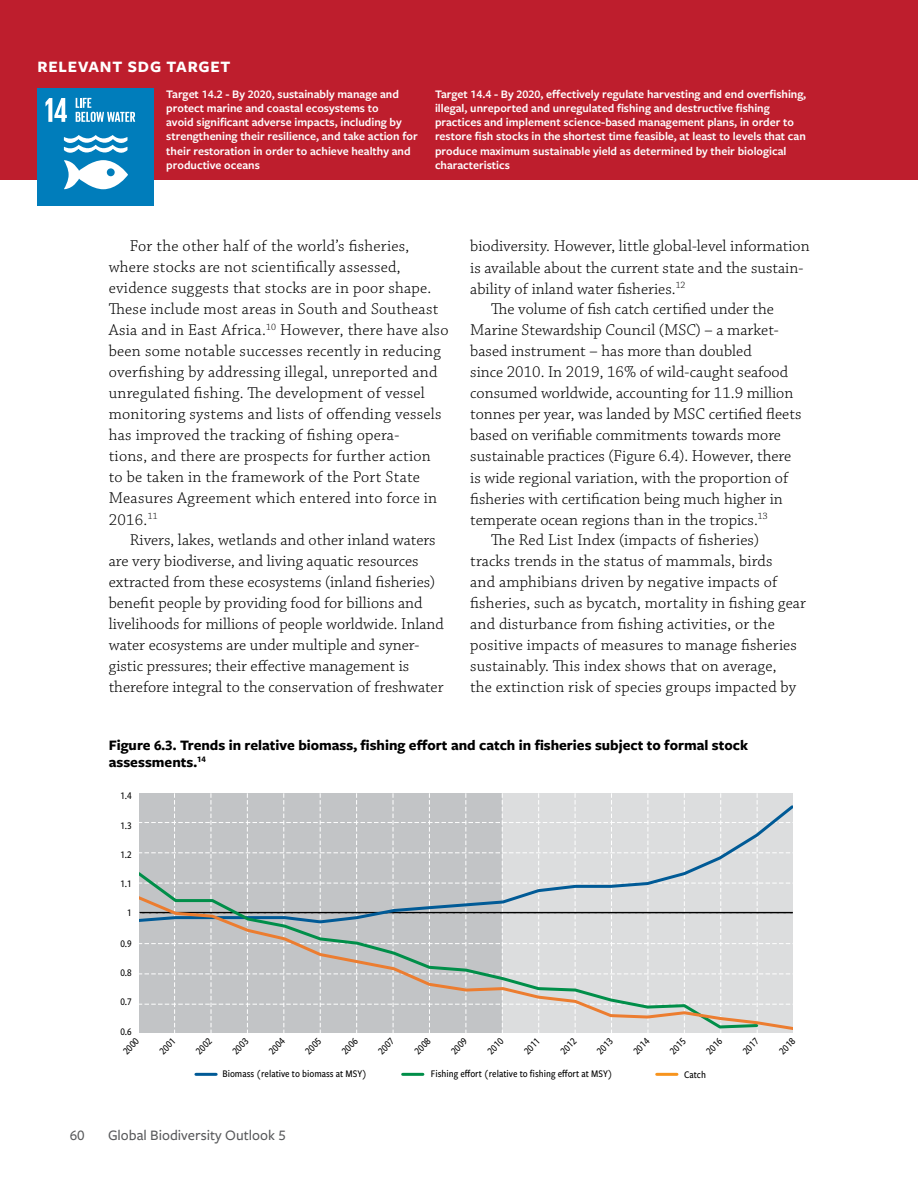
<style>
.page{position:relative;width:918px;height:1188px;background:#fff}
.page>*{position:absolute;margin:0;border:0;box-sizing:border-box;transform-origin:0 0}
.t1{font:300 16.5px/21px "Chaparral Pro";letter-spacing:.005em;color:#000}
.t2{font:700 16.5px "Freight Sans Pro";letter-spacing:.05em;color:#fff}
.t3{font:700 15px/16.5px "Freight Sans Pro";color:#000}
.t4{font:500 15px "Freight Sans Pro";color:#58595b}
.t5{font:600 12px/14.2px "Freight Sans Pro";color:#fff}
.t6{font:500 10.5px "Freight Sans Cnd Pro";color:#000}
</style>
<div class="page">
<div style="left:0;top:0;width:918px;height:180px;background:#be1e2d"></div>
<div style="left:37px;top:89px;width:117px;height:117px;background:#007dbb"></div>
<svg style="left:64px;top:135px;width:64px;height:54px"></svg>
<svg style="left:45px;top:98px;width:22px;height:24px"></svg>
<svg style="left:76px;top:98px;width:59px;height:24px"></svg>
<svg style="left:139px;top:793px;width:654px;height:240px;background:#ced0d1"></svg>
<hr style="left:196px;top:1073px;width:20px;height:3px;background:#005a96">
<hr style="left:403px;top:1073px;width:20px;height:3px;background:#008e49">
<hr style="left:657px;top:1073px;width:20px;height:3px;background:#f7941e">
<svg style="left:139px;top:803px;width:654px;height:91px;background:#cdcfd1"></svg>
<svg style="left:139px;top:869px;width:621px;height:25px;background:#c6cbce"></svg>
<svg style="left:139px;top:894px;width:654px;height:138px;background:#c7cac9"></svg>
<p class="t2" style="left:37px;top:55px;width:195px">RELEVANT SDG TARGET</p>
<p class="t5" style="left:166px;top:86px;width:253px">Target 14.2 - By 2020, sustainably manage and protect marine and coastal ecosystems to<br>avoid significant adverse impacts, including by strengthening their resilience, and take action for their restoration in order to achieve healthy and productive oceans</p>
<p class="t5" style="left:435px;top:86px;width:373px">Target 14.4 - By 2020, effectively regulate harvesting and end overfishing, illegal, unreported and unregulated fishing and destructive fishing practices and implement science-based management plans, in order to restore fish stocks in the shortest time feasible, at least to levels that can produce maximum sustainable yield as determined by their biological characteristics</p>
<p class="t1" style="left:109px;top:236px;width:341px;text-indent:21px">For the other half of the world’s fisheries, where stocks are not scientifically assessed, evidence suggests that stocks are in poor shape.<br>These include most areas in South and Southeast Asia and in East Africa.<sup>10</sup> However, there have also been some notable successes recently in reducing overfishing by addressing illegal, unreported and unregulated fishing. The development of vessel monitoring systems and lists of offending vessels has improved the tracking of fishing opera-<br>tions, and there are prospects for further action to be taken in the framework of the Port State Measures Agreement which entered into force in 2016.<sup>11</sup></p>
<p class="t1" style="left:109px;top:530px;width:337px;text-indent:21px">Rivers, lakes, wetlands and other inland waters are very biodiverse, and living aquatic resources extracted from these ecosystems (inland fisheries) benefit people by providing food for billions and livelihoods for millions of people worldwide. Inland water ecosystems are under multiple and syner&shy;gistic pressures; their effective management is therefore integral to the conservation of freshwater</p>
<p class="t1" style="left:470px;top:237px;width:341px">biodiversity. However, little global-level information</p>
<p class="t1" style="left:470px;top:258px;width:335px">is available about the current state and the sustain-</p>
<p class="t1" style="left:470px;top:279px;width:217px">ability of inland water fisheries.<sup>12</sup></p>
<p class="t1" style="left:491px;top:299px;width:284px">The volume of fish catch certified under the</p>
<p class="t1" style="left:470px;top:320px;width:310px">Marine Stewardship Council (MSC) – a market-</p>
<p class="t1" style="left:470px;top:341px;width:283px">based instrument – has more than doubled</p>
<p class="t1" style="left:470px;top:362px;width:319px">since 2010. In 2019, 16% of wild-caught seafood</p>
<p class="t1" style="left:470px;top:384px;width:325px">consumed worldwide, accounting for 11.9 million</p>
<p class="t1" style="left:470px;top:405px;width:333px">tonnes per year, was landed by MSC certified fleets</p>
<p class="t1" style="left:470px;top:426px;width:312px">based on verifiable commitments towards more</p>
<p class="t1" style="left:470px;top:447px;width:323px">sustainable practices (Figure 6.4). However, there</p>
<p class="t1" style="left:470px;top:468px;width:320px">is wide regional variation, with the proportion of</p>
<p class="t1" style="left:470px;top:489px;width:314px">fisheries with certification being much higher in</p>
<p class="t1" style="left:470px;top:510px;width:299px">temperate ocean regions than in the tropics.<sup>13</sup></p>
<p class="t1" style="left:491px;top:530px;width:270px">The Red List Index (impacts of fisheries)</p>
<p class="t1" style="left:470px;top:551px;width:304px">tracks trends in the status of mammals, birds</p>
<p class="t1" style="left:470px;top:572px;width:309px">and amphibians driven by negative impacts of</p>
<p class="t1" style="left:470px;top:593px;width:337px">fisheries, such as bycatch, mortality in fishing gear</p>
<p class="t1" style="left:470px;top:614px;width:306px">and disturbance from fishing activities, or the</p>
<p class="t1" style="left:470px;top:636px;width:328px">positive impacts of measures to manage fisheries</p>
<p class="t1" style="left:470px;top:657px;width:308px">sustainably. This index shows that on average,</p>
<p class="t1" style="left:470px;top:678px;width:328px">the extinction risk of species groups impacted by</p>
<p class="t3" style="left:109px;top:737px;width:641px">Figure 6.3. Trends in relative biomass, fishing effort and catch in fisheries subject to formal stock assessments.<sup>14</sup></p>
<p class="t6" style="left:120px;top:789px;width:13px">1.4</p>
<p class="t6" style="left:120px;top:818px;width:13px">1.3</p>
<p class="t6" style="left:120px;top:847px;width:13px">1.2</p>
<p class="t6" style="left:120px;top:877px;width:13px">1.1</p>
<p class="t6" style="left:127px;top:906px;width:6px">1</p>
<p class="t6" style="left:120px;top:936px;width:13px">0.9</p>
<p class="t6" style="left:120px;top:966px;width:13px">0.8</p>
<p class="t6" style="left:120px;top:995px;width:13px">0.7</p>
<p class="t6" style="left:120px;top:1024px;width:13px">0.6</p>
<p class="t6" style="left:120px;top:1047px;width:20px;rotate:-45deg">2000</p>
<p class="t6" style="left:156px;top:1047px;width:20px;rotate:-45deg">2001</p>
<p class="t6" style="left:193px;top:1047px;width:20px;rotate:-45deg">2002</p>
<p class="t6" style="left:229px;top:1047px;width:20px;rotate:-45deg">2003</p>
<p class="t6" style="left:265px;top:1047px;width:20px;rotate:-45deg">2004</p>
<p class="t6" style="left:302px;top:1047px;width:20px;rotate:-45deg">2005</p>
<p class="t6" style="left:338px;top:1047px;width:20px;rotate:-45deg">2006</p>
<p class="t6" style="left:375px;top:1047px;width:20px;rotate:-45deg">2007</p>
<p class="t6" style="left:411px;top:1047px;width:20px;rotate:-45deg">2008</p>
<p class="t6" style="left:448px;top:1047px;width:20px;rotate:-45deg">2009</p>
<p class="t6" style="left:484px;top:1047px;width:20px;rotate:-45deg">2010</p>
<p class="t6" style="left:521px;top:1047px;width:20px;rotate:-45deg">2011</p>
<p class="t6" style="left:557px;top:1047px;width:20px;rotate:-45deg">2012</p>
<p class="t6" style="left:594px;top:1047px;width:20px;rotate:-45deg">2013</p>
<p class="t6" style="left:630px;top:1047px;width:20px;rotate:-45deg">2014</p>
<p class="t6" style="left:666px;top:1047px;width:20px;rotate:-45deg">2015</p>
<p class="t6" style="left:703px;top:1047px;width:20px;rotate:-45deg">2016</p>
<p class="t6" style="left:739px;top:1047px;width:20px;rotate:-45deg">2017</p>
<p class="t6" style="left:223px;top:1067px;width:146px">Biomass (relative to biomass at MSY)</p>
<p class="t6" style="left:431px;top:1067px;width:183px">Fishing effort (relative to fishing effort at MSY)</p>
<p class="t6" style="left:684px;top:1067px;width:23px">Catch</p>
<p class="t6" style="left:776px;top:1047px;width:20px;rotate:-45deg">2018</p>
<p class="t4" style="left:70px;top:1125px;width:16px">60</p>
<p class="t4" style="left:108px;top:1125px;width:179px">Global Biodiversity Outlook 5</p>
</div>
